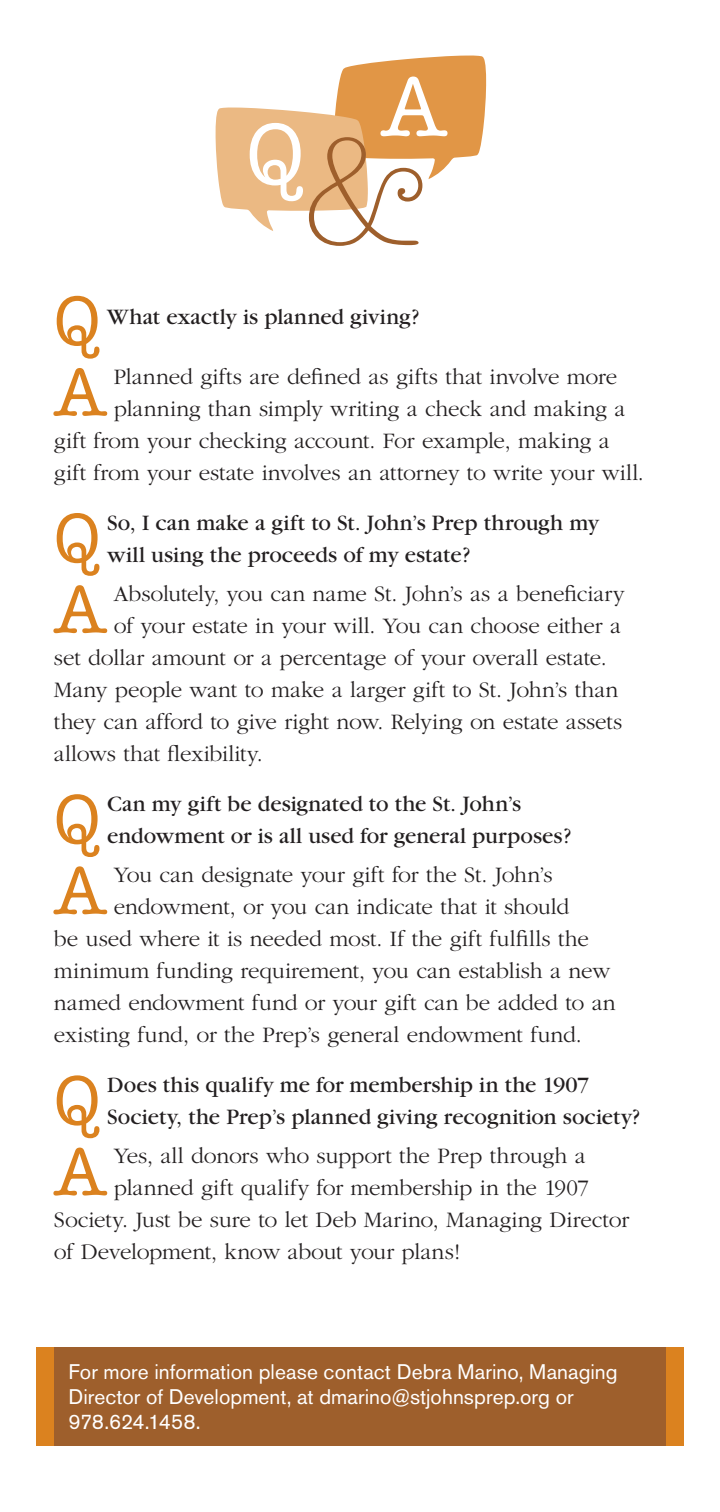
<style>
.page{position:relative;width:720px;height:1512px;background:#fff}
.page>*{position:absolute;margin:0;border:0;box-sizing:border-box;transform-origin:0 0}
.t1{font:70.6px "American Typewriter";color:#db821f}
.t2{font:300 23px "Garamond";letter-spacing:-.005em;color:#231f20}
.t3{font:23px/32px "Garamond";color:#231f20}
.t4{font:21px/25px "Akzidenz Grotesk Pro";letter-spacing:.005em;color:#fff}
</style>
<div class="page">
<div style="left:36px;top:1347px;width:648px;height:99px;background:#9e5f2c"></div>
<div style="left:36px;top:1347px;width:18px;height:99px;background:#db821f"></div>
<div style="left:666px;top:1347px;width:18px;height:99px;background:#db821f"></div>
<svg style="left:215px;top:55px;width:271px;height:191px"></svg>
<h1 class="t1" style="left:54px;top:267px;width:48px">Q</h1>
<p class="t3" style="left:107px;top:302px;width:314px">What exactly is planned giving?</p>
<h1 class="t1" style="left:54px;top:338px;width:54px">A</h1>
<p class="t2" style="left:114px;top:364px;width:505px">Planned gifts are defined as gifts that involve more</p>
<p class="t2" style="left:114px;top:396px;width:513px">planning than simply writing a check and making a</p>
<p class="t2" style="left:54px;top:428px;width:557px">gift from your checking account. For example, making a</p>
<p class="t2" style="left:54px;top:460px;width:591px">gift from your estate involves an attorney to write your will.</p>
<h1 class="t1" style="left:54px;top:484px;width:48px">Q</h1>
<p class="t3" style="left:107px;top:507px;width:493px">So, I can make a gift to St. John’s Prep through my will using the proceeds of my estate?</p>
<h1 class="t1" style="left:54px;top:555px;width:54px">A</h1>
<p class="t2" style="left:114px;top:581px;width:512px">Absolutely, you can name St. John’s as a beneficiary</p>
<p class="t2" style="left:114px;top:613px;width:509px">of your estate in your will. You can choose either a</p>
<p class="t2" style="left:54px;top:645px;width:554px">set dollar amount or a percentage of your overall estate.</p>
<p class="t2" style="left:54px;top:677px;width:566px">Many people want to make a larger gift to St. John’s than</p>
<p class="t2" style="left:54px;top:709px;width:570px">they can afford to give right now. Relying on estate assets</p>
<p class="t2" style="left:54px;top:741px;width:210px">allows that flexibility.</p>
<h1 class="t1" style="left:54px;top:765px;width:48px">Q</h1>
<p class="t3" style="left:107px;top:788px;width:466px">Can my gift be designated to the St. John’s endowment or is all used for general purposes?</p>
<h1 class="t1" style="left:54px;top:837px;width:54px">A</h1>
<p class="t2" style="left:114px;top:863px;width:440px">You can designate your gift for the St. John’s</p>
<p class="t2" style="left:114px;top:895px;width:457px">endowment, or you can indicate that it should</p>
<p class="t2" style="left:54px;top:927px;width:536px">be used where it is needed most. If the gift fulfills the</p>
<p class="t2" style="left:54px;top:959px;width:558px">minimum funding requirement, you can establish a new</p>
<p class="t2" style="left:54px;top:991px;width:563px">named endowment fund or your gift can be added to an</p>
<p class="t2" style="left:54px;top:1023px;width:529px">existing fund, or the Prep’s general endowment fund.</p>
<h1 class="t1" style="left:54px;top:1047px;width:48px">Q</h1>
<p class="t3" style="left:107px;top:1069px;width:535px">Does this qualify me for membership in the 1907<br>Society, the Prep’s planned giving recognition society?</p>
<h1 class="t1" style="left:54px;top:1118px;width:54px">A</h1>
<p class="t2" style="left:114px;top:1144px;width:474px">Yes, all donors who support the Prep through a</p>
<p class="t2" style="left:114px;top:1176px;width:477px">planned gift qualify for membership in the 1907</p>
<p class="t2" style="left:54px;top:1208px;width:577px">Society. Just be sure to let Deb Marino, Managing Director</p>
<p class="t2" style="left:54px;top:1240px;width:407px">of Development, know about your plans!</p>
<p class="t4" style="left:68px;top:1359px;width:551px">For more information please contact Debra Marino, Managing<br>Director of Development, at dmarino@stjohnsprep.org or<br>978.624.1458.</p>
</div>
